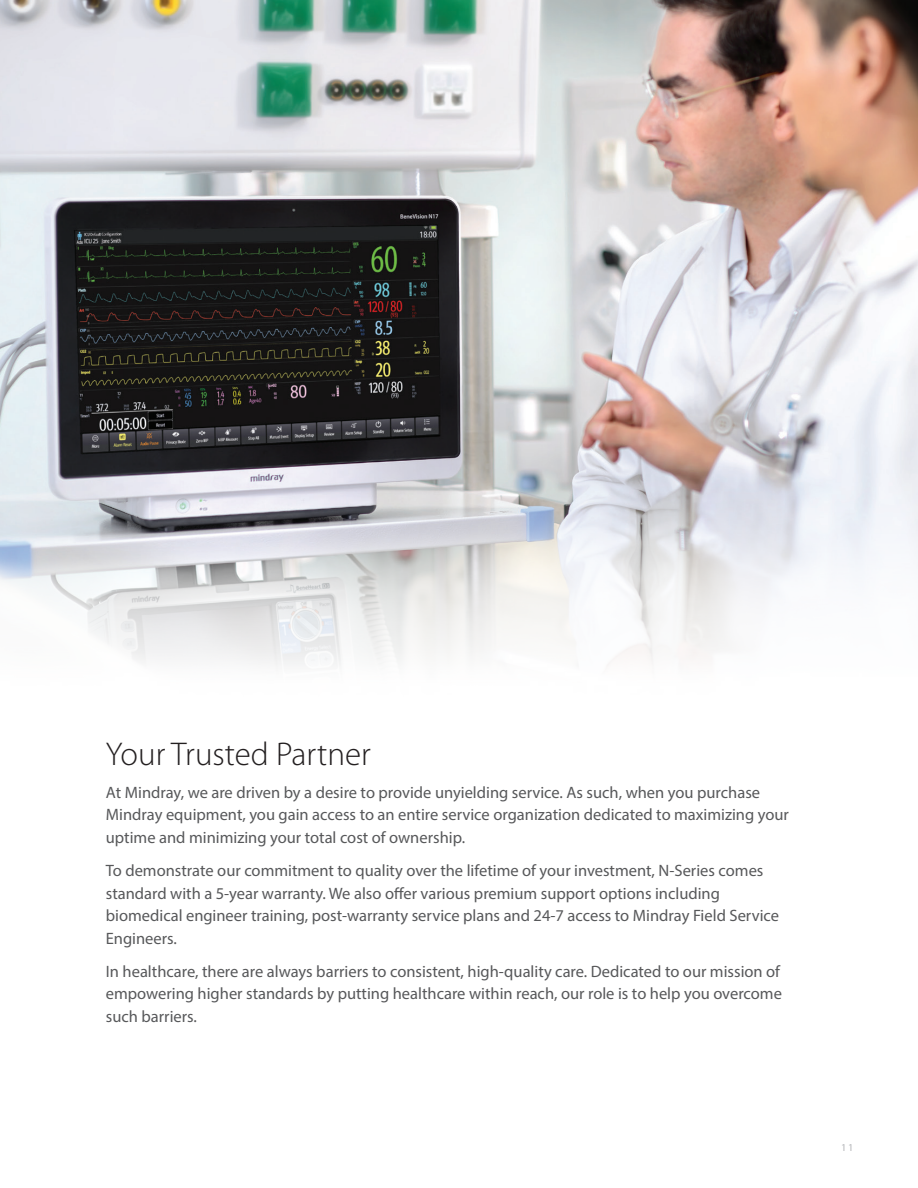
<style>
.page{position:relative;width:918px;height:1188px;background:#fff}
.page>*{position:absolute;margin:0;border:0;box-sizing:border-box;transform-origin:0 0}
.t1{font:300 33px "Myriad Pro";color:#231f20}
.t2{font:16.5px/22.5px "Myriad Pro";color:#57585a}
.t3{font:10.5px "Myriad Pro";color:#b4b5b8}
</style>
<div class="page">
<img style="left:0;top:0;width:918px;height:666px">
<h1 class="t1" style="left:106px;top:735px;width:266px">Your Trusted Partner</h1>
<p class="t2" style="left:106px;top:781px;width:685px">At Mindray, we are driven by a desire to provide unyielding service. As such, when you purchase<br>Mindray equipment, you gain access to an entire service organization dedicated to maximizing your uptime and minimizing your total cost of ownership.</p>
<p class="t2" style="left:106px;top:859px;width:675px">To demonstrate our commitment to quality over the lifetime of your investment, N-Series comes standard with a 5-year warranty. We also offer various premium support options including biomedical engineer training, post-warranty service plans and 24-7 access to Mindray Field Service Engineers.</p>
<p class="t2" style="left:106px;top:960px;width:678px;text-align:justify">In healthcare, there are always barriers to consistent, high-quality care. Dedicated to our mission of empowering higher standards by putting healthcare within reach, our role is to help you overcome such barriers.</p>
<p class="t3" style="left:841px;top:1141px;width:14px">11</p>
</div>
